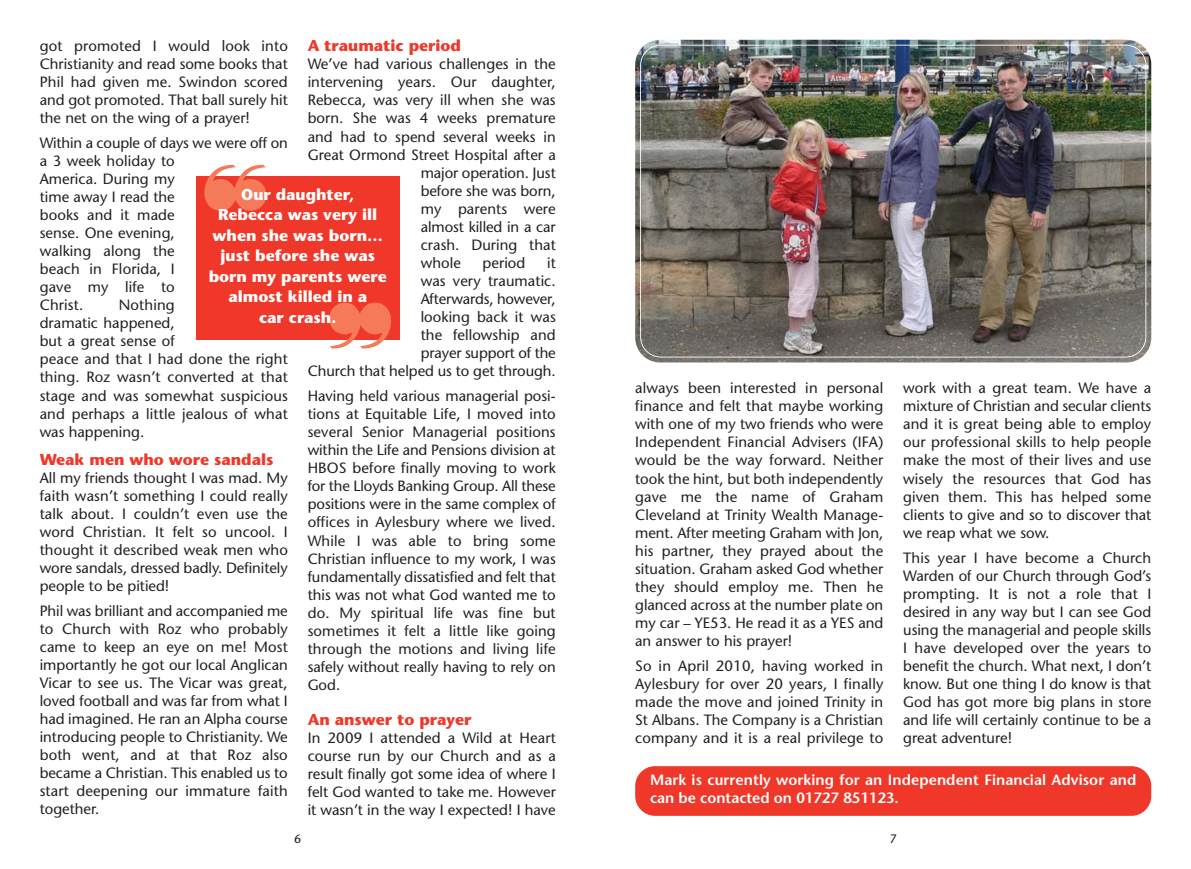
<style>
.page{position:relative;width:1191px;height:869px;background:#fff}
.page>*{position:absolute;margin:0;border:0;box-sizing:border-box;transform-origin:0 0}
.t1{font:700 15.75px/20.5px "Stone Sans";color:#fff;text-align:center}
.t2{font:700 15.75px "Stone Sans";color:#ef3829}
.t3{font:14.88px/18px "Stone Sans";color:#231f20;text-align:justify}
.t4{font:600 14.88px/18px "Stone Sans";letter-spacing:.005em;color:#fff}
.t5{font:12.25px "Stone Sans";color:#231f20}
</style>
<div class="page">
<div style="left:635px;top:765px;width:516px;height:50px;background:#ef3829;border-radius:20px"></div>
<img style="left:635px;top:40px;width:516px;height:322px;border-radius:25px">
<div style="left:640px;top:45px;width:506px;height:312px;border:2px solid #fff;border-radius:21px"></div>
<div style="left:196px;top:175px;width:204px;height:164px;background:#ef3829"></div>
<svg style="left:329px;top:339px;width:62px;height:1px"></svg>
<svg style="left:204px;top:175px;width:62px;height:1px"></svg>
<p class="t2" style="left:308px;top:40px;width:155px">A traumatic period</p>
<p class="t3" style="left:308px;top:57px;width:250px">We’ve had various challenges in the</p>
<p class="t3" style="left:308px;top:75px;width:250px">intervening years. Our daughter,</p>
<p class="t3" style="left:308px;top:93px;width:250px">Rebecca, was very ill when she was</p>
<p class="t3" style="left:308px;top:111px;width:250px">born. She was 4 weeks premature</p>
<p class="t3" style="left:308px;top:129px;width:249px">and had to spend several weeks in</p>
<p class="t3" style="left:308px;top:147px;width:250px">Great Ormond Street Hospital after a</p>
<p class="t3" style="left:421px;top:165px;width:137px">major operation. Just</p>
<p class="t3" style="left:421px;top:183px;width:137px">before she was born,</p>
<p class="t3" style="left:421px;top:201px;width:137px">my parents were</p>
<p class="t3" style="left:421px;top:219px;width:137px">almost killed in a car</p>
<p class="t3" style="left:421px;top:237px;width:137px">crash. During that</p>
<p class="t3" style="left:421px;top:255px;width:42px">whole</p>
<p class="t3" style="left:482px;top:255px;width:44px">period</p>
<p class="t3" style="left:40px;top:38px;width:250px">got promoted I would look into Christianity and read some books that Phil had given me. Swindon scored and got promoted. That ball surely hit the net on the wing of a prayer!</p>
<p class="t3" style="left:40px;top:135px;width:250px;text-align:left">Within a couple of days we were off on a 3 week holiday to<br>America. During my<br>time away I read the<br>books and it made<br>sense. One evening,<br>walking along the<br>beach in Florida, I<br>gave my life to<br>Christ.</p>
<p class="t1" style="left:209px;top:186px;width:179px">Our daughter,<br>Rebecca was very ill when she was born… just before she was born my parents were almost killed in a<br>car crash.</p>
<p class="t3" style="left:308px;top:255px;width:250px;text-align:right">it<br>was very traumatic.<br>After wards, however,<br>looking back it was<br>the fellowship and<br>prayer support of the<br>Church that helped us to get through.</p>
<p class="t3" style="left:308px;top:388px;width:250px">Having held various managerial posi - tions at Equitable Life, I moved into several Senior Managerial positions within the Life and Pensions division at HBOS before finally moving to work for the Lloyds Banking Group. All these positions were in the same complex of offices in Aylesbury where we lived.<br>While I was able to bring some Christian influence to my work, I was fundamentally dissatisfied and felt that this was not what God wanted me to do. My spiritual life was fine but sometimes it felt a little like going through the motions and living life safely without really having to rely on God.</p>
<p class="t2" style="left:308px;top:713px;width:165px">An answer to prayer</p>
<p class="t3" style="left:308px;top:730px;width:250px">In 2009 I attended a Wild at Heart course run by our Church and as a result finally got some idea of where I felt God wanted to take me. However it wasn’t in the way I expected! I have</p>
<p class="t3" style="left:40px;top:297px;width:250px;text-align:left;text-indent:79px">Nothing<br>dramatic happened,<br>but a great sense of<br>peace and that I had done the right thing. Roz wasn’t converted at that stage and was somewhat suspicious and perhaps a little jealous of what was happening.</p>
<p class="t2" style="left:40px;top:453px;width:235px">Weak men who wore sandals</p>
<p class="t3" style="left:40px;top:470px;width:250px">All my friends thought I was mad. My faith wasn’t something I could really talk about. I couldn’t even use the word Christian. It felt so uncool. I thought it described weak men who wore sandals, dressed badly. Definitely people to be pitied!</p>
<p class="t3" style="left:40px;top:603px;width:250px">Phil was brilliant and accompanied me to Church with Roz who probably came to keep an eye on me! Most importantly he got our local Anglican Vicar to see us. The Vicar was great, loved football and was far from what I had imagined. He ran an Alpha course introducing people to Christianity. We both went, and at that Roz also became a Christian. This enabled us to start deepening our immature faith together.</p>
<p class="t3" style="left:635px;top:380px;width:250px">always been interested in personal finance and felt that maybe working with one of my two friends who were Independent Financial Advisers (IFA) would be the way forward. Neither took the hint, but both independently gave me the name of Graham Cleveland at Trinity Wealth Manage - ment. After meeting Graham with Jon, his partner, they prayed about the situation. Graham asked God whether they should employ me. Then he glanced across at the number plate on my car – YE53. He read it as a YES and an answer to his prayer!</p>
<p class="t3" style="left:635px;top:658px;width:250px">So in April 2010, having worked in Aylesbury for over 20 years, I finally made the move and joined Trinity in St Albans. The Company is a Christian company and it is a real privilege to</p>
<p class="t3" style="left:903px;top:380px;width:250px">work with a great team. We have a mixture of Christian and secular clients and it is great being able to employ our professional skills to help people make the most of their lives and use wisely the resources that God has given them. This has helped some clients to give and so to discover that we reap what we sow.</p>
<p class="t3" style="left:903px;top:550px;width:250px">This year I have become a Church Warden of our Church through God’s prompting. It is not a role that I desired in any way but I can see God using the managerial and people skills I have developed over the years to benefit the church. What next, I don’t know. But one thing I do know is that God has got more big plans in store and life will certainly continue to be a great adventure!</p>
<p class="t4" style="left:650px;top:771px;width:488px">Mark is currently working for an Independent Financial Advisor and can be con tacted on 01727 851123.</p>
<p class="t5" style="left:294px;top:833px;width:9px">6</p>
<p class="t5" style="left:889px;top:833px;width:9px">7</p>
</div>
